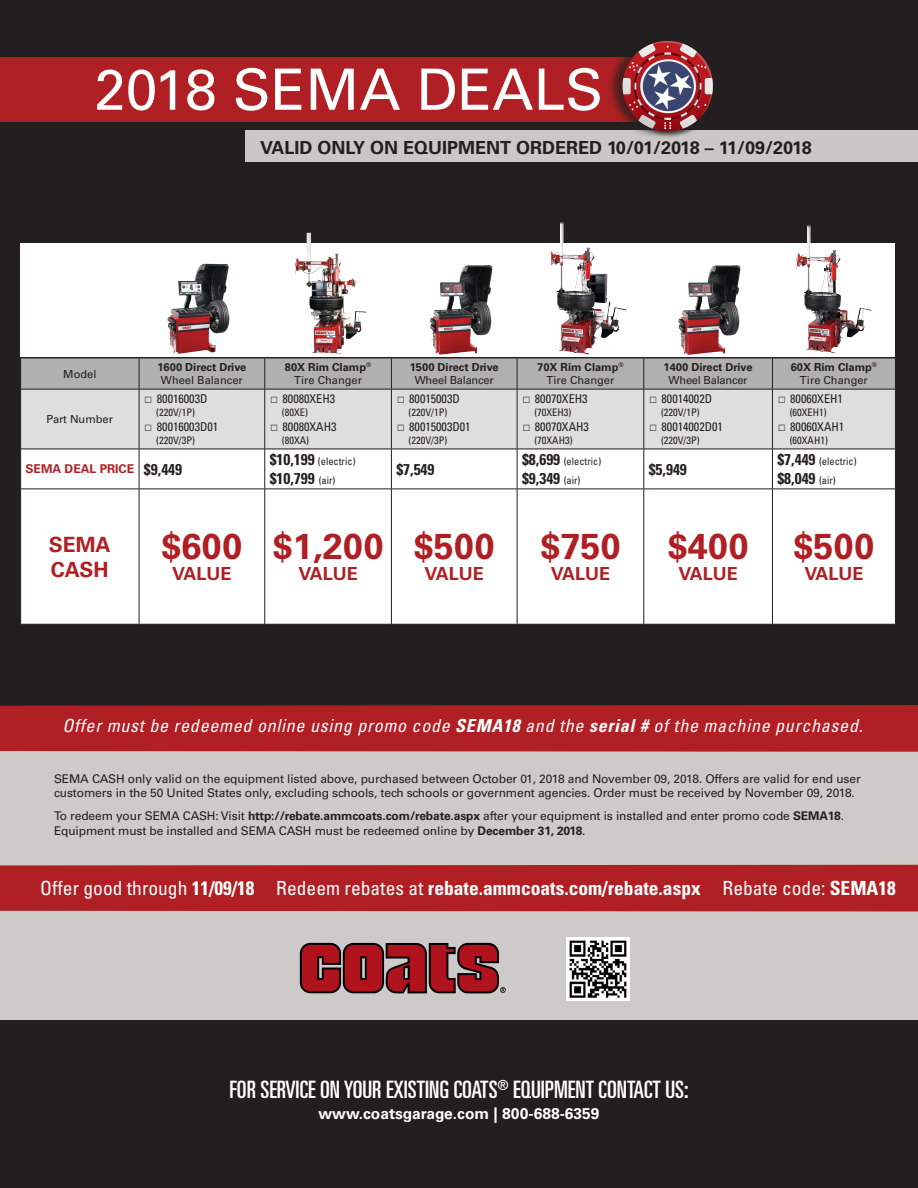
<style>
.page{position:relative;width:918px;height:1188px;background:#231f20}
.page>*{position:absolute;margin:0;border:0;box-sizing:border-box;transform-origin:0 0}
.t1{font:57px "Univers LT Std";color:#fff}
.t2{font:700 36px "Univers LT Std";color:#b01f23}
.t3{font:ultra-condensed 24px "Univers LT Std";color:#fff}
.t4{font:700 21px "Univers LT Std";color:#b01f23}
.t5{font:700 condensed 19.5px "Univers LT Std";color:#fff}
.t6{font:italic condensed 18px "Univers LT Std";letter-spacing:.04em;color:#fff}
.t7{font:700 18px "Univers LT Std";color:#231f20}
.t8{font:700 18px "Univers LT Std";color:#b01f23}
.t9{font:700 condensed 15.6px "Univers LT Std";color:#231f20}
.t10{font:700 15.6px "Univers LT Std";color:#fff}
.t11{font:condensed 12.15px "Univers LT Std";color:#231f20}
.t12{font:700 12.15px "Univers LT Std";color:#b01f23}
.t13{font:12px/14.4px "Univers LT Std";letter-spacing:-.01em;color:#231f20}
.t14{font:700 11.1px "Univers LT Std";color:#231f20}
.t15{font:11.1px "Univers LT Std";color:#231f20}
.t16{font:11.1px "Univers LT Std";letter-spacing:-.02em;color:#231f20}
.t17{font:condensed 10.5px "Univers LT Std";color:#231f20}
.s1{font-weight:700;font-size:15.6px}
.s2{font-weight:400;font-size:10.5px}
.s3{font-weight:700}
.s4{font-weight:400}
</style>
<div class="page">
<div style="left:0;top:57px;width:641px;height:65px;background:#b01f23"></div>
<div style="left:246px;top:130px;width:672px;height:32px;background:#cac7c6"></div>
<div style="left:607px;top:34px;width:107px;height:106px;background:#231f20;opacity:.75"></div>
<div style="left:621px;top:40px;width:99px;height:98px;background:#231f20;opacity:.75"></div>
<svg style="left:623px;top:41px;width:90px;height:88px"></svg>
<img style="left:639px;top:55px;width:60px;height:64px">
<div style="left:20px;top:243px;width:874px;height:114px;background:#fff"></div>
<div style="left:21px;top:359px;width:874px;height:30px;background:#b1b0b1"></div>
<div style="left:21px;top:390px;width:874px;height:59px;background:#dfdede"></div>
<div style="left:21px;top:450px;width:874px;height:174px;background:#fff"></div>
<hr style="left:139px;top:489px;width:1px;height:135px;background:#231f20">
<hr style="left:264px;top:489px;width:1px;height:135px;background:#231f20">
<hr style="left:391px;top:489px;width:1px;height:135px;background:#231f20">
<hr style="left:517px;top:489px;width:1px;height:135px;background:#231f20">
<hr style="left:643px;top:489px;width:1px;height:135px;background:#231f20">
<hr style="left:772px;top:489px;width:1px;height:135px;background:#231f20">
<hr style="left:139px;top:449px;width:1px;height:40px;background:#231f20">
<hr style="left:264px;top:449px;width:1px;height:40px;background:#231f20">
<hr style="left:391px;top:449px;width:1px;height:40px;background:#231f20">
<hr style="left:517px;top:449px;width:1px;height:40px;background:#231f20">
<hr style="left:643px;top:449px;width:1px;height:40px;background:#231f20">
<hr style="left:772px;top:449px;width:1px;height:40px;background:#231f20">
<hr style="left:139px;top:389px;width:1px;height:60px;background:#231f20">
<hr style="left:264px;top:389px;width:1px;height:60px;background:#231f20">
<hr style="left:391px;top:389px;width:1px;height:60px;background:#231f20">
<hr style="left:517px;top:389px;width:1px;height:60px;background:#231f20">
<hr style="left:643px;top:389px;width:1px;height:60px;background:#231f20">
<hr style="left:772px;top:389px;width:1px;height:60px;background:#231f20">
<hr style="left:20px;top:489px;width:119px;height:1px;background:#231f20">
<hr style="left:139px;top:489px;width:126px;height:1px;background:#231f20">
<hr style="left:265px;top:489px;width:126px;height:1px;background:#231f20">
<hr style="left:391px;top:489px;width:126px;height:1px;background:#231f20">
<hr style="left:517px;top:489px;width:127px;height:1px;background:#231f20">
<hr style="left:644px;top:489px;width:128px;height:1px;background:#231f20">
<hr style="left:772px;top:489px;width:124px;height:1px;background:#231f20">
<hr style="left:139px;top:358px;width:1px;height:31px;background:#231f20">
<hr style="left:264px;top:358px;width:1px;height:31px;background:#231f20">
<hr style="left:391px;top:358px;width:1px;height:31px;background:#231f20">
<hr style="left:517px;top:358px;width:1px;height:31px;background:#231f20">
<hr style="left:643px;top:358px;width:1px;height:31px;background:#231f20">
<hr style="left:772px;top:358px;width:1px;height:31px;background:#231f20">
<img style="left:295px;top:232px;width:46px;height:122px">
<img style="left:796px;top:226px;width:76px;height:127px">
<img style="left:551px;top:223px;width:18px;height:127px">
<img style="left:167px;top:264px;width:49px;height:90px">
<img style="left:430px;top:265px;width:59px;height:90px">
<img style="left:678px;top:265px;width:59px;height:90px">
<div style="left:0;top:721px;width:918px;height:299px;background:#cdcac9"></div>
<div style="left:0;top:865px;width:918px;height:46px;background:#b01f23"></div>
<svg style="left:300px;top:943px;width:206px;height:50px;background:#8f2d34"></svg>
<img style="left:566px;top:938px;width:64px;height:62px">
<div style="left:0;top:705px;width:918px;height:47px;background:#b01f23"></div>
<p class="t1" style="left:94px;top:56px;width:511px">2018 SEMA DEALS</p>
<p class="t7" style="left:260px;top:137px;width:553px">VALID ONLY ON EQUIPMENT ORDERED 10/01/2018 – 11/09/2018</p>
<p class="t15" style="left:63px;top:367px;width:35px">Model</p>
<p class="t14" style="left:157px;top:360px;width:91px">1600 Direct Drive</p>
<p class="t15" style="left:161px;top:374px;width:83px">Wheel Balancer</p>
<p class="t14" style="left:285px;top:360px;width:88px">80X Rim Clamp<sup>®</sup></p>
<p class="t15" style="left:294px;top:374px;width:69px">Tire Changer</p>
<p class="t14" style="left:410px;top:360px;width:91px">1500 Direct Drive</p>
<p class="t16" style="left:415px;top:374px;width:80px">Wheel Balancer</p>
<p class="t14" style="left:537px;top:360px;width:88px">70X Rim Clamp<sup>®</sup></p>
<p class="t15" style="left:546px;top:374px;width:69px">Tire Changer</p>
<p class="t14" style="left:664px;top:360px;width:91px">1400 Direct Drive</p>
<p class="t16" style="left:669px;top:374px;width:80px">Wheel Balancer</p>
<p class="t14" style="left:791px;top:360px;width:88px">60X Rim Clamp<sup>®</sup></p>
<p class="t15" style="left:800px;top:374px;width:69px">Tire Changer</p>
<p class="t15" style="left:47px;top:413px;width:68px">Part Number</p>
<p class="t11" style="left:144px;top:391px;width:65px">☐ 80016003D</p>
<p class="t17" style="left:156px;top:406px;width:40px">(220V/1P)</p>
<p class="t11" style="left:144px;top:419px;width:76px">☐ 80016003D01</p>
<p class="t17" style="left:156px;top:434px;width:40px">(220V/3P)</p>
<p class="t11" style="left:270px;top:391px;width:67px">☐ 80080XEH3</p>
<p class="t17" style="left:282px;top:406px;width:28px">(80XE)</p>
<p class="t11" style="left:270px;top:419px;width:68px">☐ 80080XAH3</p>
<p class="t17" style="left:282px;top:434px;width:29px">(80XA)</p>
<p class="t11" style="left:396px;top:391px;width:65px">☐ 80015003D</p>
<p class="t17" style="left:409px;top:406px;width:40px">(220V/1P)</p>
<p class="t11" style="left:396px;top:419px;width:76px">☐ 80015003D01</p>
<p class="t17" style="left:409px;top:434px;width:40px">(220V/3P)</p>
<p class="t11" style="left:522px;top:391px;width:67px">☐ 80070XEH3</p>
<p class="t17" style="left:534px;top:406px;width:39px">(70XEH3)</p>
<p class="t11" style="left:522px;top:419px;width:68px">☐ 80070XAH3</p>
<p class="t17" style="left:534px;top:434px;width:40px">(70XAH3)</p>
<p class="t11" style="left:649px;top:391px;width:65px">☐ 80014002D</p>
<p class="t17" style="left:661px;top:406px;width:40px">(220V/1P)</p>
<p class="t11" style="left:649px;top:419px;width:76px">☐ 80014002D01</p>
<p class="t17" style="left:661px;top:434px;width:40px">(220V/3P)</p>
<p class="t11" style="left:777px;top:391px;width:67px">☐ 80060XEH1</p>
<p class="t17" style="left:790px;top:406px;width:39px">(60XEH1)</p>
<p class="t11" style="left:777px;top:419px;width:68px">☐ 80060XAH1</p>
<p class="t17" style="left:790px;top:434px;width:40px">(60XAH1)</p>
<p class="t12" style="left:26px;top:462px;width:110px">SEMA DEAL PRICE</p>
<p class="t9" style="left:144px;top:459px;width:40px">$9,449</p>
<p class="t17" style="left:270px;top:455px;width:87px"><span class="s1">$10,199</span> (electric)</p>
<p class="t9" style="left:270px;top:469px;width:67px">$10,799 <span class="s2">(air)</span></p>
<p class="t9" style="left:396px;top:459px;width:40px">$7,549</p>
<p class="t17" style="left:522px;top:455px;width:81px"><span class="s1">$8,699</span> (electric)</p>
<p class="t9" style="left:522px;top:469px;width:60px">$9,349 <span class="s2">(air)</span></p>
<p class="t9" style="left:649px;top:459px;width:40px">$5,949</p>
<p class="t17" style="left:777px;top:455px;width:81px"><span class="s1">$7,449</span> (electric)</p>
<p class="t9" style="left:777px;top:469px;width:60px">$8,049 <span class="s2">(air)</span></p>
<p class="t4" style="left:49px;top:532px;width:63px">SEMA</p>
<p class="t4" style="left:51px;top:557px;width:59px">CASH</p>
<p class="t2" style="left:162px;top:525px;width:82px">$600</p>
<p class="t8" style="left:172px;top:564px;width:61px">VALUE</p>
<p class="t2" style="left:273px;top:525px;width:112px">$1,200</p>
<p class="t8" style="left:298px;top:564px;width:61px">VALUE</p>
<p class="t2" style="left:414px;top:525px;width:82px">$500</p>
<p class="t8" style="left:425px;top:564px;width:61px">VALUE</p>
<p class="t2" style="left:540px;top:525px;width:82px">$750</p>
<p class="t8" style="left:551px;top:564px;width:61px">VALUE</p>
<p class="t2" style="left:668px;top:525px;width:82px">$400</p>
<p class="t8" style="left:679px;top:564px;width:61px">VALUE</p>
<p class="t2" style="left:794px;top:525px;width:82px">$500</p>
<p class="t8" style="left:804px;top:564px;width:61px">VALUE</p>
<p class="t6" style="left:62px;top:715px;width:802px">Offer must be redeemed online using promo code <span class="s3">SEMA18</span> and the <span class="s3">serial #</span> of the machine purchased.</p>
<p class="t13" style="left:54px;top:771px;width:808px">SEMA CASH only valid on the equipment listed above, purchased between October 01, 2018 and November 09, 2018. Offers are valid for end user customers in the 50 United States only, excluding schools, tech schools or government agencies. Order must be received by November 09, 2018.</p>
<p class="t13" style="left:54px;top:809px;width:792px">To redeem your SEMA CASH: Visit <span class="s3">http://rebate.ammcoats.com/rebate.aspx</span> after your equipment is installed and enter promo code <span class="s3">SEMA18</span>.<br>Equipment must be installed and SEMA CASH must be redeemed online by <span class="s3">December 31, 2018</span>.</p>
<p class="t5" style="left:40px;top:876px;width:857px"><span class="s4">Offer good through</span> 11/09/18 <span class="s4">Redeem rebates at</span> rebate.ammcoats.com/rebate.aspx <span class="s4">Rebate code:</span> SEMA18</p>
<p class="t3" style="left:229px;top:1075px;width:461px">FOR SERVICE ON YOUR EXISTING COATS<sup>®</sup> EQUIPMENT CONTACT US:</p>
<p class="t10" style="left:318px;top:1105px;width:283px">www.coatsgarage.com | 800-688-6359</p>
</div>
